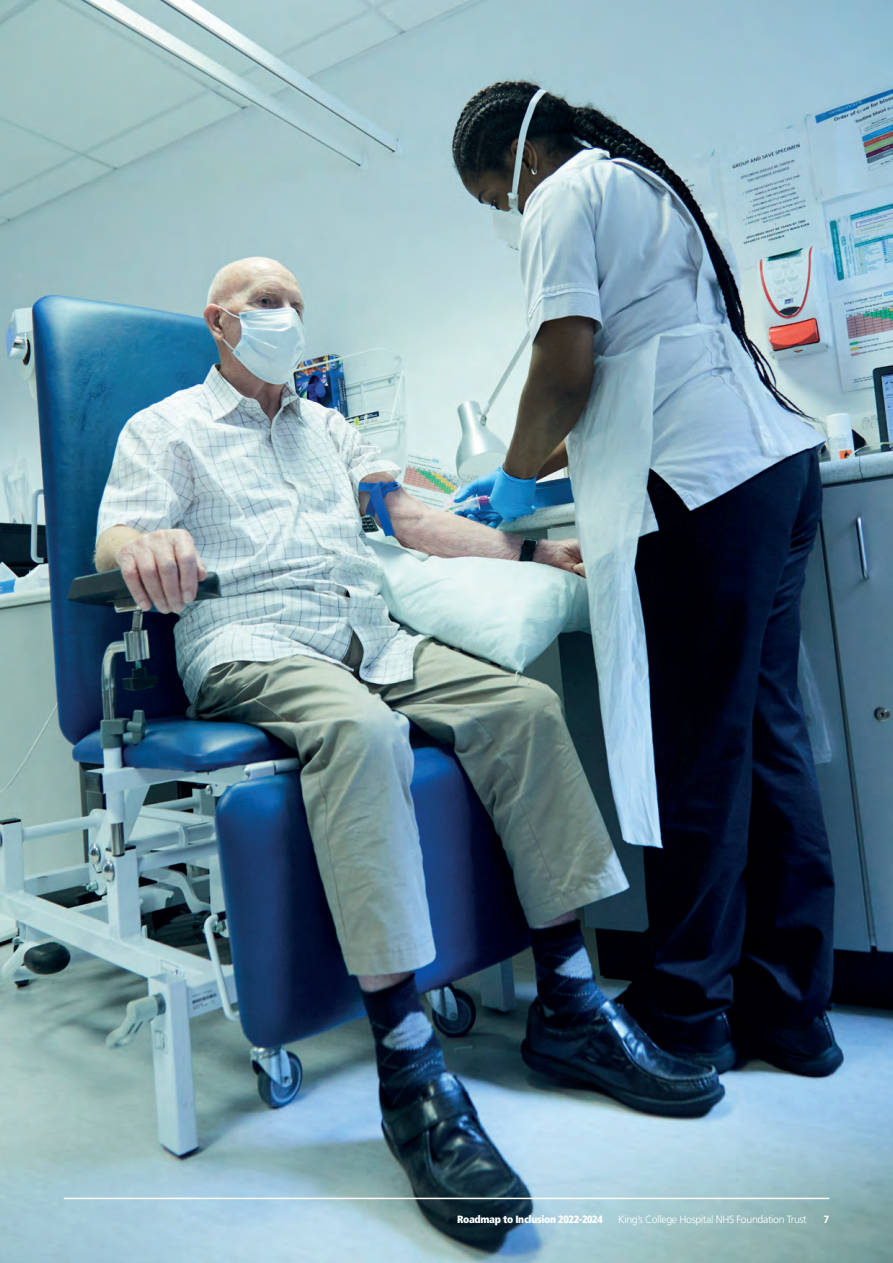
<style>
.page{position:relative;width:893px;height:1263px;background:#fff}
.page>*{position:absolute;margin:0;border:0;box-sizing:border-box;transform-origin:0 0}
.t1{font:300 10.5px "Frutiger";letter-spacing:-.03em;color:#fff}
.t2{font:900 condensed 10.5px "Frutiger";letter-spacing:-.03em;color:#fff}
.t3{font:700 10.5px "Frutiger";color:#fff}
</style>
<div class="page">
<img style="left:0;top:0;width:893px;height:1263px">
<hr style="left:64px;top:1198px;width:765px;height:1px;background:#fff">
<p class="t2" style="left:457px;top:1213px;width:147px">Roadmap to Inclusion 2022-2024</p>
<p class="t1" style="left:618px;top:1214px;width:190px">King’s College Hospital NHS Foundation Trust</p>
<p class="t3" style="left:823px;top:1213px;width:7px">7</p>
</div>
